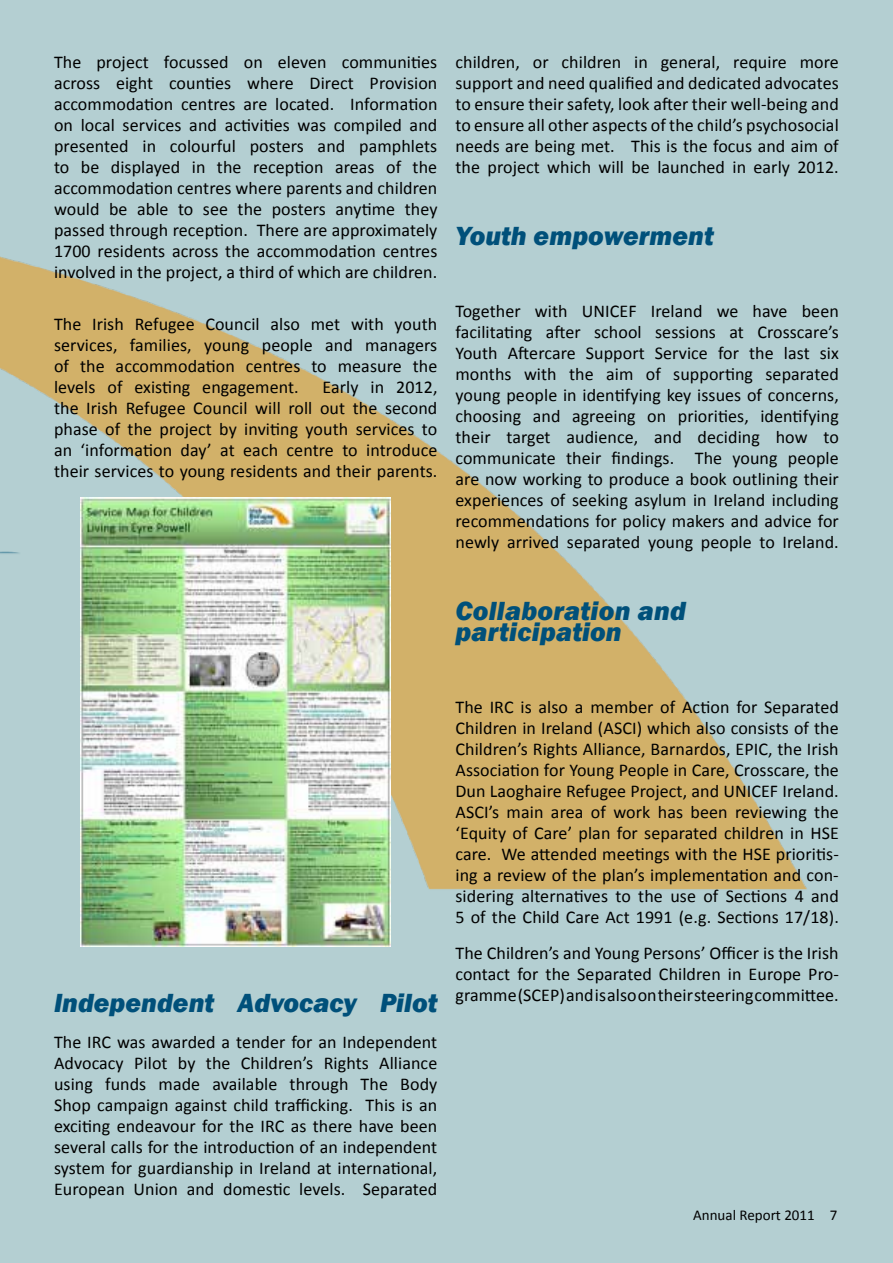
<style>
.page{position:relative;width:893px;height:1263px;background:#b4cfd2}
.page>*{position:absolute;margin:0;border:0;box-sizing:border-box;transform-origin:0 0}
.t1{font:italic 800 27px/21px "Franklin Gothic";color:#00507a}
.t2{font:18px/21px "Calibri";letter-spacing:.005em;color:#000;text-align:justify}
.t3{font:15px "Calibri";color:#000}
</style>
<div class="page">
<img style="left:0;top:256px;width:807px;height:634px">
<img style="left:80px;top:497px;width:311px;height:449px">
<p class="t2" style="left:54px;top:51px;width:385px">The project focussed on eleven communities across eight counties where Direct Provision accommodation centres are located. Information on local services and activities was compiled and presented in colourful posters and pamphlets to be displayed in the reception areas of the accommodation centres where parents and children would be able to see the posters anytime they passed through reception. There are approximately 1700 residents across the accommodation centres involved in the project, a third of which are children.</p>
<p class="t2" style="left:54px;top:314px;width:385px">The Irish Refugee Council also met with youth services, families, young people and managers of the accommodation centres to measure the levels of existing engagement.</p>
<p class="t2" style="left:54px;top:377px;width:385px;text-indent:269px">Early in 2012, the Irish Refugee Council will roll out the second phase of the project by inviting youth services to an ‘information day’ at each centre to introduce their services to young residents and their parents.</p>
<p class="t2" style="left:455px;top:51px;width:385px">children, or children in general, require more support and need qualified and dedicated advocates to ensure their safety, look after their well-being and to ensure all other aspects of the child’s psychosocial needs are being met. This is the focus and aim of the project which will be launched in early 2012.</p>
<h1 class="t1" style="left:455px;top:225px;width:260px">Youth empowerment</h1>
<p class="t2" style="left:455px;top:300px;width:385px">Together with UNICEF Ireland we have been facilitating after school sessions at Crosscare’s Youth Aftercare Support Service for the last six months with the aim of supporting separated young people in identifying key issues of concerns, choosing and agreeing on priorities, identifying their target audience, and deciding how to communicate their findings. The young people are now working to produce a book outlining their experiences of seeking asylum in Ireland including recommendations for policy makers and advice for newly arrived separated young people to Ireland.</p>
<h1 class="t1" style="left:455px;top:600px;width:232px">Collaboration and participation</h1>
<h1 class="t1" style="left:54px;top:992px;width:385px">Independent Advocacy Pilot</h1>
<p class="t2" style="left:54px;top:1031px;width:385px">The IRC was awarded a tender for an Independent Advocacy Pilot by the Children’s Rights Alliance using funds made available through The Body Shop campaign against child trafficking. This is an exciting endeavour for the IRC as there have been several calls for the introduction of an independent system for guardianship in Ireland at international, European Union and domestic levels. Separated</p>
<p class="t2" style="left:455px;top:696px;width:385px">The IRC is also a member of Action for Separated Children in Ireland (ASCI) which also consists of the Children’s Rights Alliance, Barnardos, EPIC, the Irish Association for Young People in Care, Crosscare, the Dun Laoghaire Refugee Project, and UNICEF Ireland.<br>ASCI’s main area of work has been reviewing the ‘Equity of Care’ plan for separated children in HSE care. We attended meetings with the HSE prioritis&shy;ing a review of the plan’s implementation and con&shy;sidering alternatives to the use of Sections 4 and 5 of the Child Care Act 1991 (e.g. Sections 17/18).</p>
<p class="t2" style="left:455px;top:942px;width:385px">The Children’s and Young Persons’ Officer is the Irish contact for the Separated Children in Europe Pro&shy;gramme (SCEP) and is also on their steering committee.</p>
<p class="t3" style="left:693px;top:1206px;width:146px">Annual Report 2011 7</p>
</div>
